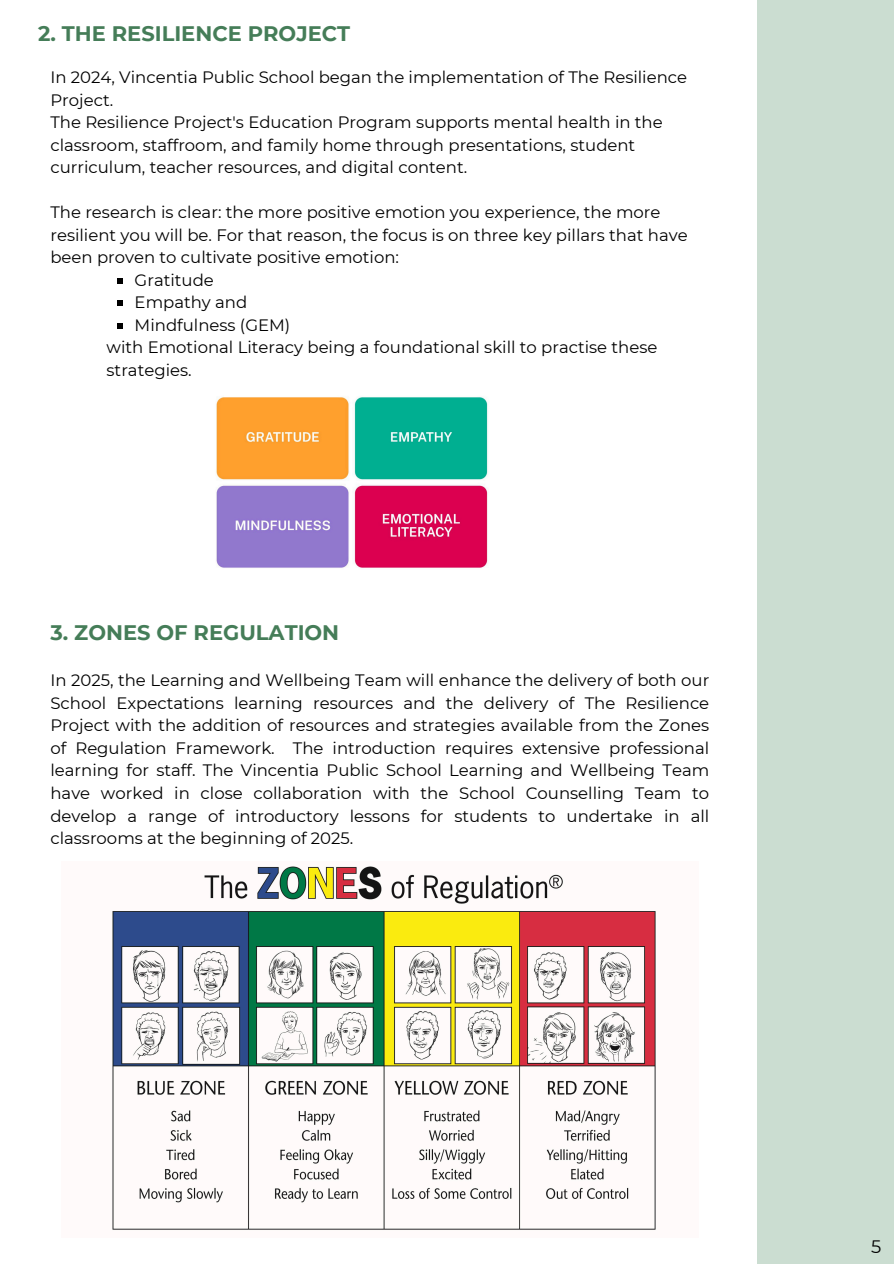
<style>
.page{position:relative;width:894px;height:1264px;background:#fff}
.page>*{position:absolute;margin:0;border:0;box-sizing:border-box;transform-origin:0 0}
.t1{font:700 21px "Montserrat";color:#457d58}
.t2{font:18px "Montserrat";color:#000}
.t3{font:16.5px/22.5px "Montserrat";color:#000}
</style>
<div class="page">
<div style="left:756px;top:0;width:137px;height:1263px;background:#cbddd1"></div>
<img style="left:216px;top:397px;width:272px;height:171px">
<img style="left:112px;top:866px;width:544px;height:364px">
<svg style="left:117px;top:278px;width:5px;height:5px"></svg>
<svg style="left:117px;top:300px;width:5px;height:6px"></svg>
<svg style="left:117px;top:323px;width:5px;height:5px"></svg>
<p class="t1" style="left:38px;top:20px;width:313px">2. THE RESILIENCE PROJECT</p>
<p class="t3" style="left:50px;top:66px;width:638px">In 2024, Vincentia Public School began the implementation of The Resilience Project.<br>The Resilience Project's Education Program supports mental health in the classroom, staffroom, and family home through presentations, student curriculum, teacher resources, and digital content.</p>
<p class="t3" style="left:50px;top:201px;width:611px">The research is clear: the more positive emotion you experience, the more</p>
<p class="t3" style="left:50px;top:223px;width:638px">resilient you will be. For that reason, the focus is on three key pillars that have</p>
<p class="t3" style="left:50px;top:246px;width:350px">been proven to cultivate positive emotion:</p>
<p class="t3" style="left:135px;top:268px;width:81px">Gratitude</p>
<p class="t3" style="left:135px;top:291px;width:114px">Empathy and</p>
<p class="t3" style="left:135px;top:313px;width:157px">Mindfulness (GEM)</p>
<p class="t3" style="left:106px;top:336px;width:552px">with Emotional Literacy being a foundational skill to practise these</p>
<p class="t3" style="left:106px;top:358px;width:87px">strategies.</p>
<p class="t1" style="left:50px;top:620px;width:290px">3. ZONES OF REGULATION</p>
<p class="t3" style="left:50px;top:669px;width:660px;text-align:justify">In 2025, the Learning and Wellbeing Team will enhance the delivery of both our School Expectations learning resources and the delivery of The Resilience Project with the addition of resources and strategies available from the Zones of Regulation Framework. The introduction requires extensive professional learning for staff. The Vincentia Public School Learning and Wellbeing Team have worked in close collaboration with the School Counselling Team to develop a range of introductory lessons for students to undertake in all classrooms at the beginning of 2025.</p>
<p class="t2" style="left:871px;top:1235px;width:12px">5</p>
</div>
